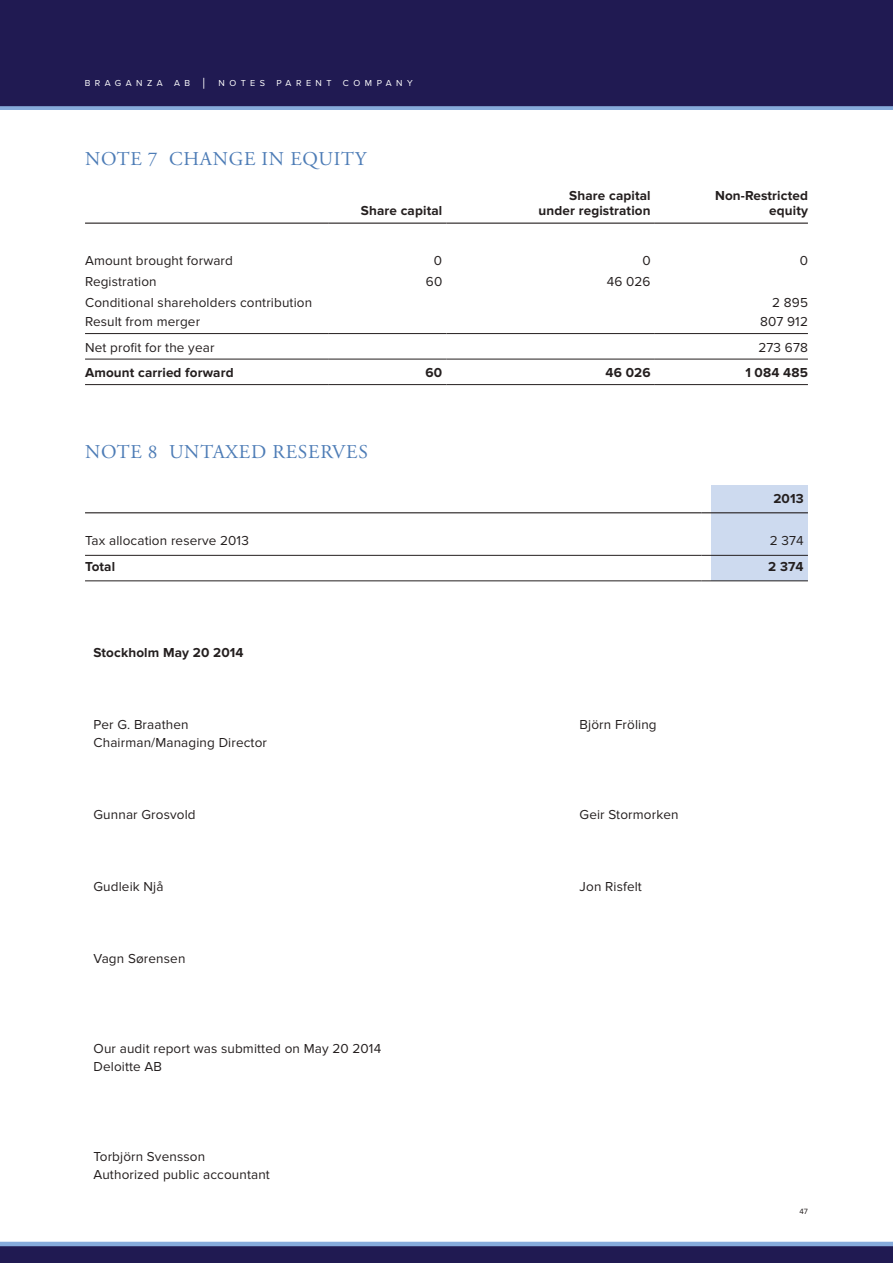
<style>
.page{position:relative;width:893px;height:1263px;background:#fff}
.page>*{position:absolute;margin:0;border:0;box-sizing:border-box;transform-origin:0 0}
.t1{font:19.5px "Adobe Garamond Pro";letter-spacing:.04em;color:#4d7cb6}
.t2{font:13.5px/18px "Proxima Nova";letter-spacing:.01em;color:#241f1f}
.t3{font:700 13.5px/15px "Proxima Nova";letter-spacing:.01em;color:#241f1f;text-align:right}
.t4{font:9px "Proxima Nova";color:#fff}
.t5{font:9px "Arial";color:#fff}
.t6{font:7.8px "Proxima Nova";color:#241f1f}
</style>
<div class="page">
<div style="left:0;top:0;width:893px;height:111px;background:#201a52"></div>
<div style="left:0;top:1242px;width:893px;height:21px;background:#201a52"></div>
<hr style="left:0;top:1242px;width:893px;height:4px;background:#86abdb">
<div style="left:0;top:106px;width:893px;height:5px;background:#86abdb"></div>
<div style="left:711px;top:485px;width:97px;height:96px;background:#cddaef"></div>
<hr style="left:85px;top:333px;width:244px;height:1px;background:#241f1f">
<hr style="left:329px;top:333px;width:117px;height:1px;background:#241f1f">
<hr style="left:446px;top:333px;width:209px;height:1px;background:#241f1f">
<hr style="left:655px;top:333px;width:153px;height:1px;background:#241f1f">
<hr style="left:85px;top:359px;width:244px;height:1px;background:#241f1f">
<hr style="left:329px;top:359px;width:117px;height:1px;background:#241f1f">
<hr style="left:446px;top:359px;width:209px;height:1px;background:#241f1f">
<hr style="left:655px;top:359px;width:153px;height:1px;background:#241f1f">
<hr style="left:85px;top:384px;width:244px;height:1px;background:#241f1f">
<hr style="left:329px;top:384px;width:117px;height:1px;background:#241f1f">
<hr style="left:446px;top:384px;width:209px;height:1px;background:#241f1f">
<hr style="left:655px;top:384px;width:153px;height:1px;background:#241f1f">
<hr style="left:85px;top:223px;width:244px;height:1px;background:#241f1f">
<hr style="left:329px;top:223px;width:117px;height:1px;background:#241f1f">
<hr style="left:446px;top:223px;width:209px;height:1px;background:#241f1f">
<hr style="left:655px;top:223px;width:153px;height:1px;background:#241f1f">
<hr style="left:85px;top:512px;width:617px;height:1px;background:#241f1f">
<hr style="left:702px;top:512px;width:106px;height:1px;background:#241f1f">
<hr style="left:85px;top:555px;width:617px;height:1px;background:#241f1f">
<hr style="left:702px;top:555px;width:106px;height:1px;background:#241f1f">
<hr style="left:85px;top:581px;width:617px;height:1px;background:#241f1f">
<hr style="left:702px;top:581px;width:106px;height:1px;background:#241f1f">
<p class="t4" style="left:85px;top:78px;width:21px">B raganza</p>
<p class="t4" style="left:174px;top:78px;width:18px">a B</p>
<p class="t5" style="left:202px;top:77px;width:7px">│</p>
<p class="t4" style="left:219px;top:78px;width:11px">notes</p>
<p class="t4" style="left:276px;top:78px;width:11px">parent</p>
<p class="t4" style="left:343px;top:78px;width:11px">compan</p>
<p class="t4" style="left:407px;top:78px;width:7px">y</p>
<h1 class="t1" style="left:85px;top:148px;width:283px">NOTE 7 CHANGE IN EQUITY</h1>
<p class="t3" style="left:361px;top:203px;width:83px">Share capital</p>
<p class="t3" style="left:539px;top:188px;width:113px">Share capital under registration</p>
<p class="t3" style="left:715px;top:188px;width:94px">Non-Restricted equity</p>
<p class="t2" style="left:85px;top:251px;width:149px">Amount brought forward</p>
<p class="t2" style="left:434px;top:251px;width:10px">0</p>
<p class="t2" style="left:642px;top:251px;width:10px">0</p>
<p class="t2" style="left:800px;top:251px;width:10px">0</p>
<p class="t2" style="left:85px;top:273px;width:73px">Registration</p>
<p class="t2" style="left:426px;top:273px;width:18px">60</p>
<p class="t2" style="left:607px;top:273px;width:45px">46 026</p>
<p class="t2" style="left:85px;top:294px;width:229px">Conditional shareholders contribution</p>
<p class="t2" style="left:772px;top:294px;width:37px">2 895</p>
<p class="t2" style="left:85px;top:313px;width:117px">Result from merger</p>
<p class="t2" style="left:760px;top:313px;width:49px">807 912</p>
<p class="t2" style="left:85px;top:338px;width:131px">Net profit for the year</p>
<p class="t2" style="left:758px;top:338px;width:51px">273 678</p>
<p class="t3" style="left:85px;top:365px;width:150px">Amount carried forward</p>
<p class="t3" style="left:426px;top:365px;width:18px">60</p>
<p class="t3" style="left:606px;top:365px;width:47px">46 026</p>
<p class="t3" style="left:745px;top:365px;width:64px">1 084 485</p>
<h1 class="t1" style="left:85px;top:440px;width:281px">NOTE 8 UNTAXED RES ERVES</h1>
<p class="t3" style="left:773px;top:492px;width:32px">2013</p>
<p class="t2" style="left:85px;top:531px;width:165px">Tax allocation reserve 2013</p>
<p class="t2" style="left:770px;top:531px;width:35px">2 374</p>
<p class="t3" style="left:85px;top:560px;width:32px">Total</p>
<p class="t3" style="left:768px;top:560px;width:37px">2 374</p>
<p class="t3" style="left:94px;top:646px;width:152px">Stockholm May 20 2014</p>
<p class="t2" style="left:94px;top:716px;width:97px">Per G. Braathen</p>
<p class="t2" style="left:580px;top:716px;width:79px">Björn Fröling</p>
<p class="t2" style="left:94px;top:734px;width:175px">Chairman/Managing Director</p>
<p class="t2" style="left:94px;top:806px;width:104px">Gunnar Grosvold</p>
<p class="t2" style="left:580px;top:806px;width:100px">Geir Stormorken</p>
<p class="t2" style="left:94px;top:878px;width:71px">Gudleik Njå</p>
<p class="t2" style="left:209px;top:878px;width:49px">J</p>
<p class="t2" style="left:586px;top:878px;width:57px">on Risfelt</p>
<p class="t2" style="left:94px;top:950px;width:93px">Vagn Sørensen</p>
<p class="t2" style="left:94px;top:1040px;width:289px">Our audit report was submitted on May 20 2014<br>Deloitte AB</p>
<p class="t2" style="left:94px;top:1148px;width:178px">Torbjörn Svensson<br>Authorized public accountant</p>
<p class="t6" style="left:799px;top:1207px;width:10px">47</p>
</div>
